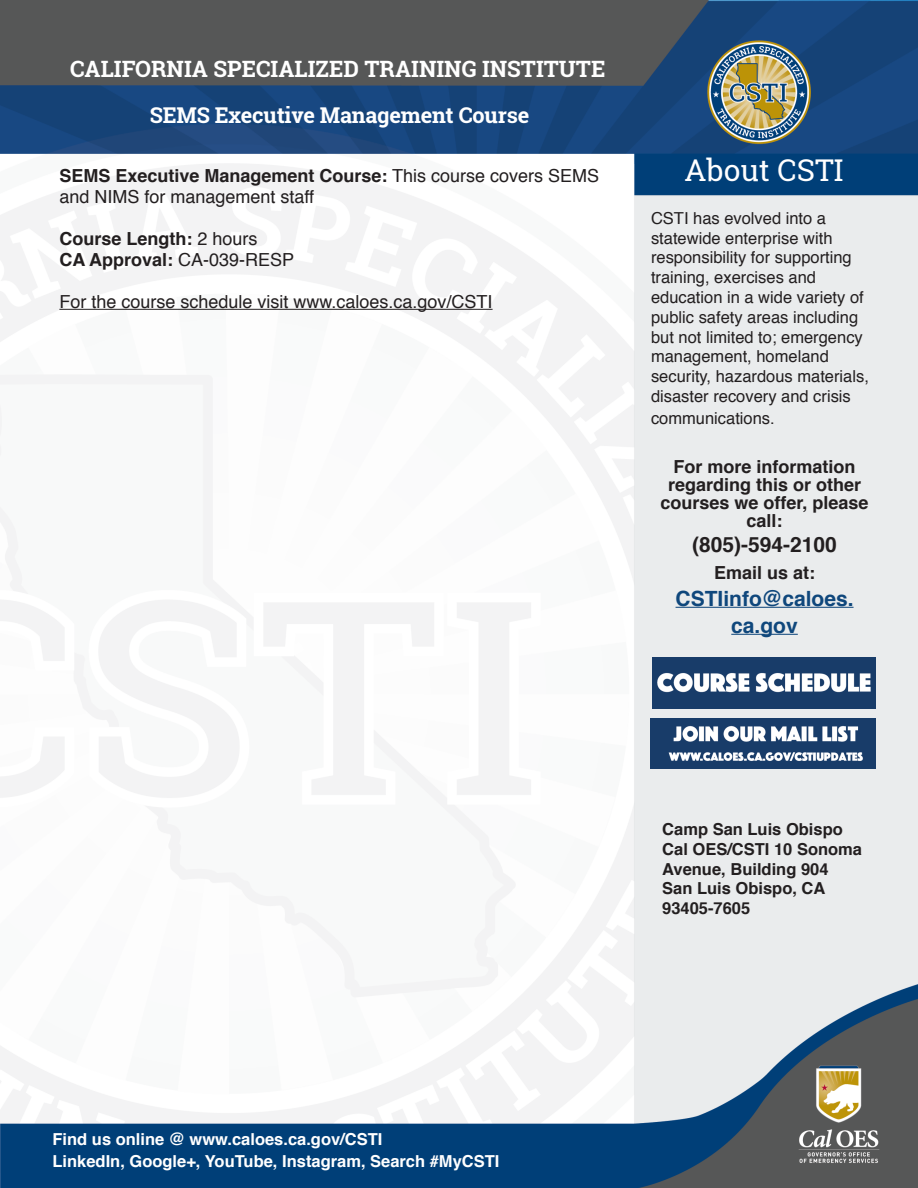
<style>
.page{position:relative;width:918px;height:1188px;background:#fff}
.page>*{position:absolute;margin:0;border:0;box-sizing:border-box;transform-origin:0 0}
.t1{font:30px "Roboto Slab";color:#fff}
.t2{font:700 22.5px "Roboto Slab";color:#fff}
.t3{font:700 21.75px "Roboto Slab";letter-spacing:-.01em;color:#fff}
.t4{font:700 21px/27px "Helvetica";color:#0f477c;text-align:center}
.t5{font:700 21px "Helvetica";color:#231f20}
.t6{font:18px/21px "Helvetica";color:#231f20}
.t7{font:700 18px/18px "Helvetica";color:#231f20;text-align:center}
.t8{font:16.5px/19.8px "Helvetica";color:#231f20}
.t9{font:700 16.5px/21.6px "Helvetica";color:#fff}
.t10{font:700 16.5px/19.8px "Helvetica";color:#231f20}
.s1{font-weight:700}
.s2{font-weight:400}
</style>
<div class="page">
<img style="left:0;top:0;width:918px;height:1188px">
<hr style="left:59px;top:309px;width:434px;height:1px;background:#231f20">
<hr style="left:676px;top:607px;width:178px;height:1px;background:#0f477c">
<hr style="left:731px;top:634px;width:67px;height:1px;background:#0f477c">
<img style="left:652px;top:657px;width:223px;height:51px">
<img style="left:651px;top:718px;width:225px;height:51px">
<p class="t2" style="left:70px;top:54px;width:537px">CALIFORNIA SPECIALIZED TRAINING INSTITUTE</p>
<p class="t3" style="left:150px;top:100px;width:381px">SEMS Executive Management Course</p>
<p class="t6" style="left:59px;top:166px;width:541px"><span class="s1">SEMS Executive Management Course:</span> This course covers SEMS and NIMS for management staff</p>
<p class="t7" style="left:59px;top:230px;width:200px">Course Length: <span class="s2">2 hours</span></p>
<p class="t7" style="left:59px;top:251px;width:236px">CA Approval: <span class="s2">CA-039-RESP</span></p>
<p class="t6" style="left:59px;top:292px;width:435px">For the course schedule visit www.caloes.ca.gov/CSTI</p>
<p class="t1" style="left:685px;top:150px;width:160px">About CSTI</p>
<p class="t8" style="left:651px;top:209px;width:219px">CSTI has evolved into a statewide enterprise with responsibility for supporting training, exercises and education in a wide variety of public safety areas including but not limited to; emergency management, homeland security, hazardous materials, disaster recovery and crisis</p>
<p class="t8" style="left:651px;top:408px;width:125px">communications.</p>
<p class="t7" style="left:674px;top:457px;width:184px">For more information</p>
<p class="t7" style="left:668px;top:475px;width:195px">regarding this or other</p>
<p class="t7" style="left:660px;top:493px;width:210px">courses we offer, please call:</p>
<p class="t5" style="left:692px;top:527px;width:146px">(805)-594-2100</p>
<p class="t7" style="left:714px;top:564px;width:103px">Email us at:</p>
<p class="t4" style="left:676px;top:585px;width:180px">CSTIinfo@caloes. ca.gov</p>
<p class="t10" style="left:662px;top:819px;width:182px">Camp San Luis Obispo</p>
<p class="t10" style="left:662px;top:839px;width:201px">Cal OES/CSTI 10 Sonoma<br>Avenue, Building 904</p>
<p class="t10" style="left:662px;top:879px;width:165px">San Luis Obispo, CA<br>93405-7605</p>
<p class="t9" style="left:52px;top:1129px;width:448px">Find us online @ www.caloes.ca.gov/CSTI<br>LinkedIn, Google+, YouTube, Instagram, Search #MyCSTI</p>
</div>
